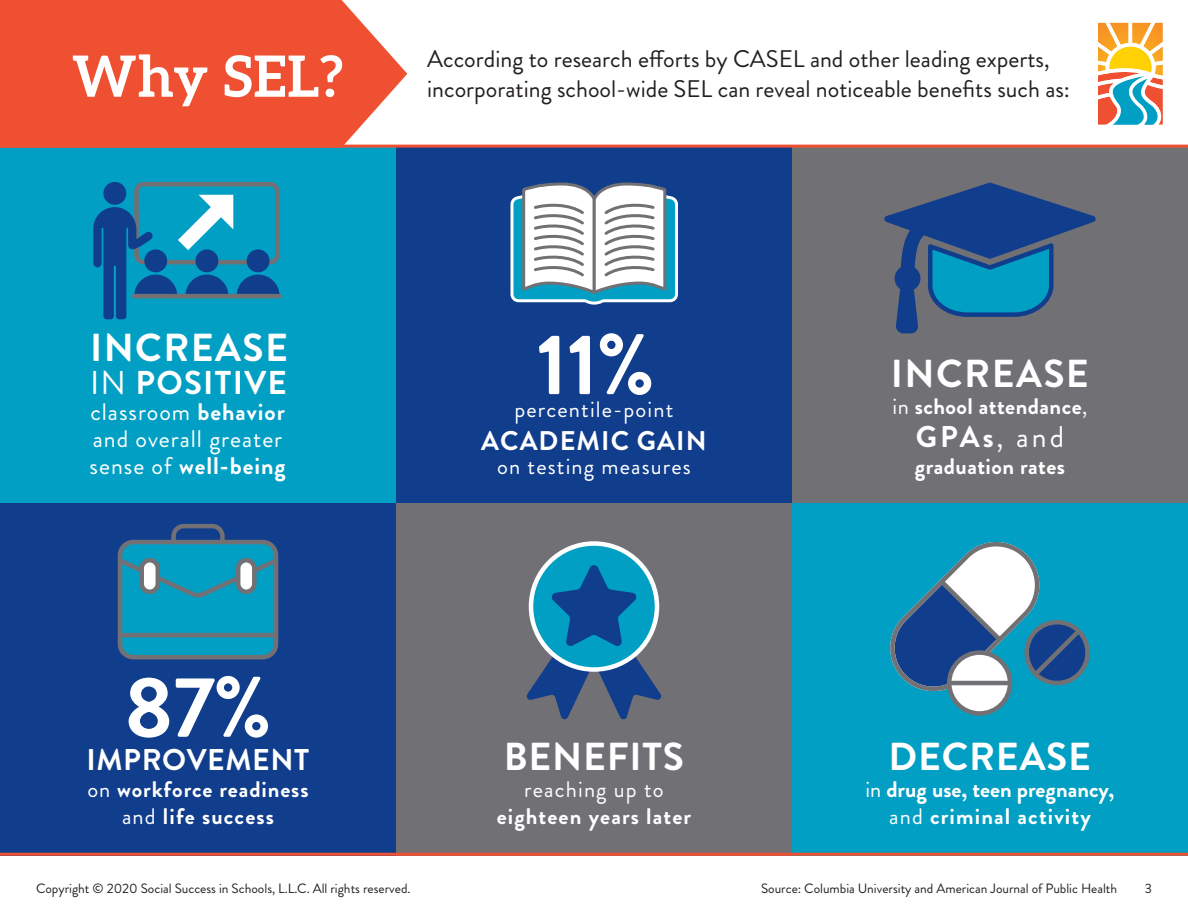
<style>
.page{position:relative;width:1188px;height:918px;background:#fff}
.page>*{position:absolute;margin:0;border:0;box-sizing:border-box;transform-origin:0 0}
.t1{font:700 85.8px "Brandon Grotesque";color:#fff}
.t2{font:700 57px "Aleo";letter-spacing:.02em;color:#fff}
.t3{font:700 39px "Brandon Grotesque";letter-spacing:.03em;color:#fff}
.t4{font:700 33px "Brandon Grotesque";letter-spacing:.04em;color:#fff}
.t5{font:700 30px "Brandon Grotesque";letter-spacing:.02em;color:#fff}
.t6{font:700 27px "Brandon Grotesque";letter-spacing:.04em;color:#fff}
.t7{font:24px "Brandon Grotesque";color:#231f20}
.t8{font:24px/27px "Brandon Grotesque";letter-spacing:.04em;color:#fff}
.t9{font:700 22.5px/27px "Brandon Grotesque";letter-spacing:.04em;color:#fff;text-align:center}
.t10{font:700 22.5px/27px "Brandon Grotesque";color:#fff;text-align:center}
.t11{font:700 22.5px "Brandon Grotesque";letter-spacing:.02em;color:#fff}
.t12{font:22.5px "Brandon Grotesque";letter-spacing:.05em;color:#fff}
.t13{font:13.5px "Brandon Grotesque";color:#231f20}
.s1{font-weight:400}
.s2{font-weight:700}
</style>
<div class="page">
<div style="left:0;top:148px;width:396px;height:355px;background:#009fc3"></div>
<div style="left:0;top:503px;width:396px;height:353px;background:#103d8c"></div>
<div style="left:396px;top:148px;width:396px;height:355px;background:#103d8c"></div>
<div style="left:396px;top:503px;width:396px;height:353px;background:#717074"></div>
<div style="left:792px;top:148px;width:396px;height:355px;background:#717074"></div>
<div style="left:792px;top:503px;width:396px;height:353px;background:#009fc3"></div>
<svg style="left:0;top:0;width:407px;height:145px;background:#f05d42"></svg>
<hr style="left:0;top:853px;width:1188px;height:3px;background:#ef5032">
<hr style="left:0;top:145px;width:1188px;height:3px;background:#ef5032">
<svg style="left:93px;top:182px;width:187px;height:137px"></svg>
<hr style="left:134px;top:294px;width:146px;height:4px;background:#717074">
<svg style="left:884px;top:183px;width:212px;height:150px"></svg>
<svg style="left:531px;top:544px;width:126px;height:126px"></svg>
<svg style="left:526px;top:564px;width:136px;height:156px"></svg>
<div style="left:171px;top:524px;width:54px;height:43px;border:4px solid #717074;border-radius:10px"></div>
<div style="left:120px;top:542px;width:156px;height:115px;background:#009fc3;border-radius:13px"></div>
<div style="left:118px;top:540px;width:160px;height:119px;border:4px solid #717074;border-radius:13px"></div>
<svg style="left:117px;top:554px;width:162px;height:86px"></svg>
<div style="left:142px;top:560px;width:16px;height:32px;background:#fff;border-radius:8px"></div>
<div style="left:139px;top:558px;width:21px;height:36px;border:4px solid #717074;border-radius:8px"></div>
<div style="left:238px;top:560px;width:16px;height:32px;background:#fff;border-radius:8px"></div>
<div style="left:236px;top:558px;width:21px;height:36px;border:4px solid #717074;border-radius:8px"></div>
<svg style="left:949px;top:653px;width:61px;height:60px"></svg>
<div style="left:947px;top:650px;width:65px;height:66px;border:4px solid #717074;border-radius:50%"></div>
<svg style="left:890px;top:542px;width:200px;height:157px"></svg>
<svg style="left:510px;top:182px;width:168px;height:123px;background:#a9c7d3"></svg>
<svg style="left:1098px;top:22px;width:65px;height:103px"></svg>
<p class="t2" style="left:72px;top:43px;width:273px">Why SEL?</p>
<p class="t7" style="left:427px;top:42px;width:624px">According to research efforts by CASEL and other leading experts,</p>
<p class="t7" style="left:427px;top:72px;width:644px">incorporating school-wide SEL can reveal noticeable benefits such as:</p>
<p class="t3" style="left:90px;top:321px;width:199px">INCREASE</p>
<p class="t4" style="left:90px;top:360px;width:199px"><span class="s1">IN</span> POSITIVE</p>
<p class="t8" style="left:90px;top:399px;width:198px">classroom <span class="s2">behavior </span>and overall greater sense of <span class="s2">well-being</span></p>
<p class="t1" style="left:125px;top:647px;width:148px">87%</p>
<p class="t5" style="left:87px;top:739px;width:224px">IMPROVEMENT</p>
<p class="t9" style="left:87px;top:777px;width:223px"><span class="s1">on</span> workforce readiness <span class="s1">and</span> life success</p>
<p class="t1" style="left:537px;top:305px;width:119px">11%</p>
<p class="t12" style="left:515px;top:394px;width:160px">percentile-point</p>
<p class="t6" style="left:481px;top:422px;width:227px">ACADEMIC GAIN</p>
<p class="t12" style="left:497px;top:451px;width:195px">on testing measures</p>
<p class="t3" style="left:504px;top:730px;width:182px">BENEFITS</p>
<p class="t9" style="left:497px;top:777px;width:196px"><span class="s1">reaching up to </span>eighteen years later</p>
<p class="t3" style="left:891px;top:346px;width:199px">INCREASE</p>
<p class="t11" style="left:892px;top:391px;width:197px"><span class="s1">in</span> school attendance<span class="s1">,</span></p>
<p class="t5" style="left:916px;top:416px;width:150px">GPAs<span class="s1">, and</span></p>
<p class="t11" style="left:915px;top:451px;width:152px">graduation rates</p>
<p class="t3" style="left:889px;top:730px;width:204px">DECREASE</p>
<p class="t10" style="left:866px;top:777px;width:250px"><span class="s1">in</span> drug use, teen pregnancy, <span class="s1">and</span> criminal activity</p>
<p class="t13" style="left:36px;top:879px;width:376px">Copyright © 2020 Social Success in Schools, L.L.C. All rights reserved.</p>
<p class="t13" style="left:1145px;top:879px;width:9px">3</p>
<p class="t13" style="left:761px;top:879px;width:358px">Source: Columbia University and American Journal of Public Health</p>
</div>
